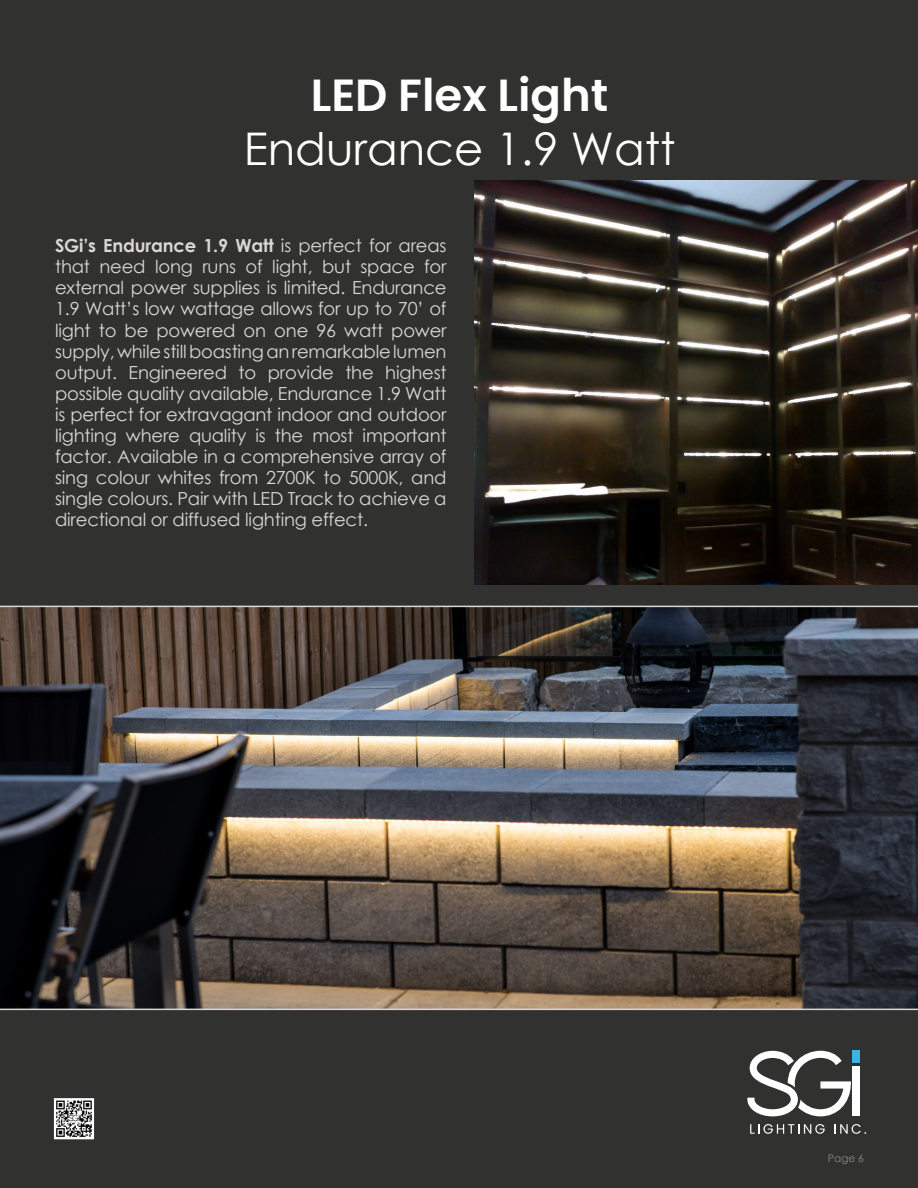
<style>
.page{position:relative;width:918px;height:1188px;background:#313130}
.page>*{position:absolute;margin:0;border:0;box-sizing:border-box;transform-origin:0 0}
.t1{font:45px "Century Gothic";color:#fff}
.t2{font:600 45px "Poppins";color:#fff}
.t3{font:18px/21px "Century Gothic";letter-spacing:-.01em;color:#d9d7d7;text-align:justify}
.t4{font:10.5px "Century Gothic";color:#8c8888}
.s1{font-weight:700}
</style>
<div class="page">
<svg style="left:750px;top:1124px;width:75px;height:10px"></svg>
<svg style="left:835px;top:1124px;width:31px;height:10px"></svg>
<div style="left:853px;top:1067px;width:7px;height:49px;background:#fff"></div>
<div style="left:853px;top:1051px;width:7px;height:12px;background:#37b4e5"></div>
<svg style="left:747px;top:1051px;width:104px;height:65px"></svg>
<img style="left:474px;top:181px;width:444px;height:404px">
<img style="left:0;top:605px;width:918px;height:406px">
<img style="left:53px;top:1098px;width:42px;height:42px">
<h1 class="t2" style="left:311px;top:69px;width:299px">LED Flex Light</h1>
<h1 class="t1" style="left:244px;top:117px;width:433px">Endurance 1.9 Watt</h1>
<p class="t3" style="left:55px;top:235px;width:393px"><span class="s1">SGi’s Endurance 1.9 Watt</span> is perfect for areas that need long runs of light, but space for external power supplies is limited. Endurance 1.9 Watt’s low wattage allows for up to 70’ of light to be powered on one 96 watt power supply, while still boasting an remarkable lumen output. Engineered to provide the highest possible quality available, Endurance 1.9 Watt is perfect for extravagant indoor and outdoor lighting where quality is the most important factor. Available in a comprehensive array of sing colour whites from 2700K to 5000K, and single colours. Pair with LED Track to achieve a directional or diffused lighting effect.</p>
<p class="t4" style="left:828px;top:1151px;width:38px">Page 6</p>
</div>
